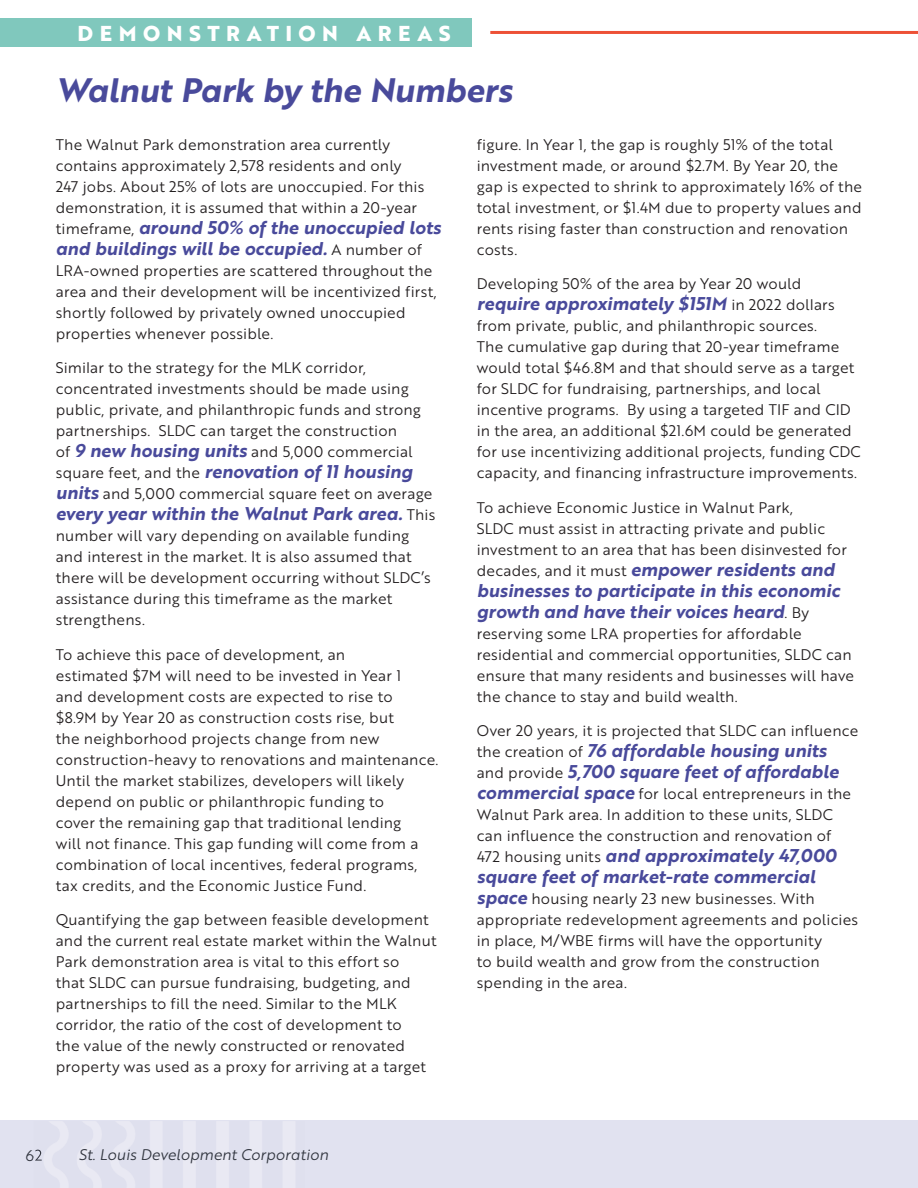
<style>
.page{position:relative;width:918px;height:1188px;background:#fff}
.page>*{position:absolute;margin:0;border:0;box-sizing:border-box;transform-origin:0 0}
.t1{font:33px "Brother 1816 Bold Italic";letter-spacing:-.005em;color:#494a9b}
.t2{font:700 21px "Brother 1816 Extra";letter-spacing:.31em;color:#fff}
.t3{font:18px/21px "Brother 1816 Bold Italic";letter-spacing:.005em;color:#494a9b}
.t4{font:15px/21px "Brother 1816 Book";letter-spacing:.015em;color:#231f20}
.t5{font:15px "Brother 1816 Book Italic";color:#323640}
.t6{font:15px "Brother 1816 Book";color:#323640}
.s1{font-family:"Brother 1816 Book";font-size:15px;color:#231f20}
.s2{font-family:"Brother 1816 Bold Italic";font-size:18px;color:#494a9b}
</style>
<div class="page">
<hr style="left:490px;top:31px;width:428px;height:3px;background:#ed5136">
<div style="left:0;top:1120px;width:918px;height:68px;background:#e1e2f0"></div>
<svg style="left:35px;top:1150px;width:7px;height:11px"></svg>
<div style="left:0;top:19px;width:471px;height:28px;background:#80c8bd"></div>
<h2 class="t2" style="left:78px;top:17px;width:375px">DEMONSTRATION AREAS</h2>
<h1 class="t1" style="left:56px;top:65px;width:458px">Walnut Park by the Numbers</h1>
<p class="t4" style="left:56px;top:133px;width:370px">The Walnut Park demonstration area currently contains approximately 2,578 residents and only 247 jobs. About 25% of lots are unoccupied. For this demonstration, it is assumed that within a 20-year</p>
<p class="t3" style="left:56px;top:216px;width:387px"><span class="s1">timeframe,</span> around 50% of the unoccupied lots and buildings will be occupied. <span class="s1">A number of</span></p>
<p class="t4" style="left:56px;top:259px;width:383px">LRA-owned properties are scattered throughout the area and their development will be incentivized first, shortly followed by privately owned unoccupied properties whenever possible.</p>
<p class="t4" style="left:56px;top:357px;width:367px">Similar to the strategy for the MLK corridor, concentrated investments should be made using public, private, and philanthropic funds and strong partnerships. SLDC can target the construction<br>of <span class="s2">9 new housing units</span> and 5,000 commercial</p>
<p class="t3" style="left:56px;top:460px;width:358px"><span class="s1">square feet, and the</span> renovation of 11 housing</p>
<p class="t4" style="left:56px;top:483px;width:378px"><span class="s2">units</span> and 5,000 commercial square feet on average</p>
<p class="t3" style="left:56px;top:502px;width:381px">every year within the Walnut Park area. <span class="s1">This</span></p>
<p class="t4" style="left:56px;top:525px;width:376px">number will vary depending on available funding and interest in the market. It is also assumed that there will be development occurring without SLDC’s assistance during this timeframe as the market strengthens.</p>
<p class="t4" style="left:56px;top:643px;width:384px">To achieve this pace of development, an<br>estimated $7M will need to be invested in Year 1<br>and development costs are expected to rise to<br>$8.9M by Year 20 as construction costs rise, but<br>the neighborhood projects change from new construction-heavy to renovations and maintenance.<br>Until the market stabilizes, developers will likely depend on public or philanthropic funding to<br>cover the remaining gap that traditional lending<br>will not finance. This gap funding will come from a combination of local incentives, federal programs, tax credits, and the Economic Justice Fund.</p>
<p class="t4" style="left:56px;top:909px;width:382px">Quantifying the gap between feasible development and the current real estate market within the Walnut Park demonstration area is vital to this effort so<br>that SLDC can pursue fundraising, budgeting, and partnerships to fill the need. Similar to the MLK corridor, the ratio of the cost of development to<br>the value of the newly constructed or renovated property was used as a proxy for arriving at a target</p>
<p class="t4" style="left:477px;top:133px;width:387px">figure. In Year 1, the gap is roughly 51% of the total investment made, or around $2.7M. By Year 20, the gap is expected to shrink to approximately 16% of the total investment, or $1.4M due to property values and rents rising faster than construction and renovation costs.</p>
<p class="t4" style="left:477px;top:273px;width:326px">Developing 50% of the area by Year 20 would</p>
<p class="t3" style="left:477px;top:292px;width:360px">require approximately $151M <span class="s1">in 2022 dollars</span></p>
<p class="t4" style="left:477px;top:315px;width:386px">from private, public, and philanthropic sources.<br>The cumulative gap during that 20-year timeframe would total $46.8M and that should serve as a target for SLDC for fundraising, partnerships, and local incentive programs. By using a targeted TIF and CID in the area, an additional $21.6M could be generated for use incentivizing additional projects, funding CDC capacity, and financing infrastructure improvements.</p>
<p class="t4" style="left:477px;top:496px;width:372px">To achieve Economic Justice in Walnut Park,<br>SLDC must assist in attracting private and public investment to an area that has been disinvested for</p>
<p class="t3" style="left:477px;top:558px;width:365px"><span class="s1">decades, and it must</span> empower residents and businesses to participate in this economic growth and have their voices heard<span class="s1">. By</span></p>
<p class="t4" style="left:477px;top:622px;width:379px">reserving some LRA properties for affordable residential and commercial opportunities, SLDC can ensure that many residents and businesses will have the chance to stay and build wealth.</p>
<p class="t4" style="left:477px;top:720px;width:383px">Over 20 years, it is projected that SLDC can influence</p>
<p class="t3" style="left:477px;top:739px;width:363px"><span class="s1">the creation of</span> 76 affordable housing units <span class="s1">and provide</span> 5,700 square feet of affordable</p>
<p class="t4" style="left:477px;top:783px;width:376px"><span class="s2">commercial space</span> for local entrepreneurs in the<br>Walnut Park area. In addition to these units, SLDC can influence the construction and renovation of</p>
<p class="t3" style="left:477px;top:844px;width:361px"><span class="s1">472 housing units</span> and approximately 47,000 square feet of market-rate commercial</p>
<p class="t4" style="left:477px;top:888px;width:383px"><span class="s2">space</span> housing nearly 23 new businesses. With appropriate redevelopment agreements and policies in place, M/WBE firms will have the opportunity<br>to build wealth and grow from the construction spending in the area.</p>
<p class="t6" style="left:25px;top:1144px;width:18px">62</p>
<p class="t5" style="left:79px;top:1144px;width:251px">St. Louis Development Corporation</p>
</div>
